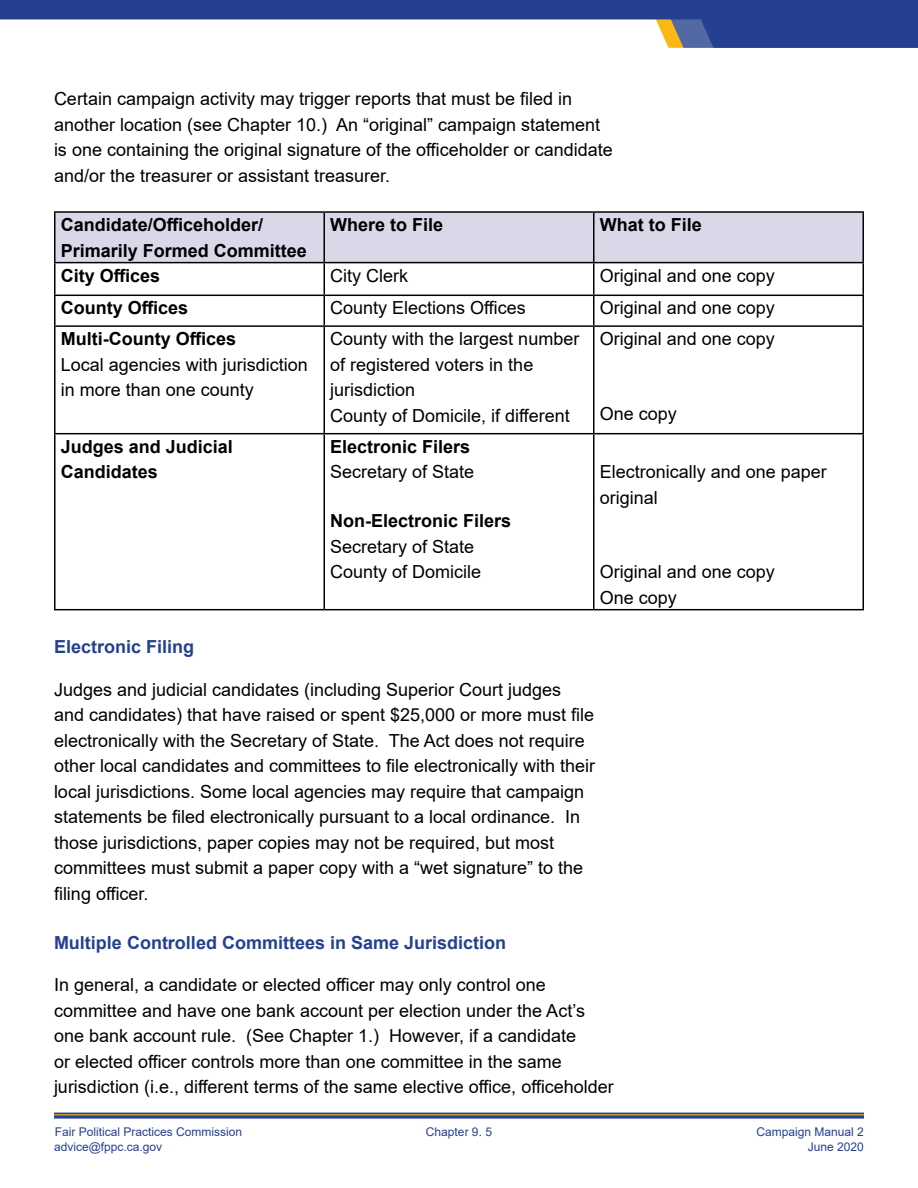
<style>
.page{position:relative;width:918px;height:1188px;background:#fff}
.page>*{position:absolute;margin:0;border:0;box-sizing:border-box;transform-origin:0 0}
.Example___Quick_Tip{font:18px/25.5px "Arial";color:#000}
.Example___Quick_Tip-2{font:700 18px/25.5px "Arial";color:#000}
.Example___Quick_Tip-3{font:700 18px "Arial";color:#25408f}
.t1{font:12px/15px "Arial";color:#25408f}
.s1{font-weight:700}
.s2{font-weight:400}
</style>
<div class="page">
<svg style="left:54px;top:1113px;width:810px;height:6px;background:#47598f"></svg>
<hr style="left:54px;top:1114px;width:810px;height:1px;background:#fab816">
<svg style="left:0;top:0;width:918px;height:48px;fill:#25408f"></svg>
<div style="left:56px;top:213px;width:806px;height:49px;background:#d8d8e9"></div>
<hr style="left:54px;top:211px;width:270px;height:2px;background:#000">
<hr style="left:54px;top:213px;width:2px;height:49px;background:#000">
<hr style="left:324px;top:211px;width:270px;height:2px;background:#000">
<hr style="left:324px;top:213px;width:1px;height:49px;background:#000">
<hr style="left:594px;top:211px;width:270px;height:2px;background:#000">
<hr style="left:593px;top:213px;width:2px;height:49px;background:#000">
<hr style="left:862px;top:213px;width:2px;height:49px;background:#000">
<hr style="left:54px;top:262px;width:270px;height:1px;background:#000">
<hr style="left:54px;top:263px;width:2px;height:32px;background:#000">
<hr style="left:324px;top:262px;width:270px;height:1px;background:#000">
<hr style="left:324px;top:263px;width:1px;height:32px;background:#000">
<hr style="left:594px;top:262px;width:270px;height:1px;background:#000">
<hr style="left:593px;top:263px;width:2px;height:32px;background:#000">
<hr style="left:862px;top:263px;width:2px;height:32px;background:#000">
<hr style="left:54px;top:295px;width:270px;height:1px;background:#000">
<hr style="left:54px;top:296px;width:2px;height:29px;background:#000">
<hr style="left:324px;top:295px;width:270px;height:1px;background:#000">
<svg style="left:324px;top:296px;width:1px;height:29px"></svg>
<hr style="left:594px;top:295px;width:270px;height:1px;background:#000">
<hr style="left:593px;top:296px;width:2px;height:29px;background:#000">
<hr style="left:862px;top:296px;width:2px;height:29px;background:#000">
<hr style="left:54px;top:325px;width:270px;height:2px;background:#000">
<hr style="left:54px;top:327px;width:2px;height:106px;background:#000">
<hr style="left:324px;top:325px;width:270px;height:2px;background:#000">
<hr style="left:324px;top:327px;width:1px;height:106px;background:#000">
<hr style="left:594px;top:325px;width:270px;height:2px;background:#000">
<hr style="left:593px;top:327px;width:2px;height:106px;background:#000">
<hr style="left:862px;top:327px;width:2px;height:106px;background:#000">
<hr style="left:54px;top:433px;width:270px;height:1px;background:#000">
<hr style="left:54px;top:434px;width:2px;height:175px;background:#000">
<hr style="left:324px;top:433px;width:270px;height:1px;background:#000">
<hr style="left:324px;top:434px;width:1px;height:175px;background:#000">
<hr style="left:594px;top:433px;width:270px;height:1px;background:#000">
<hr style="left:593px;top:434px;width:2px;height:175px;background:#000">
<hr style="left:862px;top:434px;width:2px;height:175px;background:#000">
<hr style="left:54px;top:609px;width:270px;height:1px;background:#000">
<hr style="left:324px;top:609px;width:270px;height:1px;background:#000">
<hr style="left:594px;top:609px;width:270px;height:1px;background:#000">
<p class="Example___Quick_Tip" style="left:54px;top:86px;width:560px">Certain campaign activity may trigger reports that must be filed in another location (see Chapter 10.) An “original” campaign statement is one containing the original signature of the officeholder or candidate and/or the treasurer or assistant treasurer.</p>
<p class="Example___Quick_Tip-2" style="left:61px;top:212px;width:248px">Candidate/Officeholder/<br>Primarily Formed Committee</p>
<p class="Example___Quick_Tip-2" style="left:330px;top:212px;width:115px">Where to File</p>
<p class="Example___Quick_Tip-2" style="left:600px;top:212px;width:104px">What to File</p>
<p class="Example___Quick_Tip-2" style="left:61px;top:263px;width:101px">City Offices</p>
<p class="Example___Quick_Tip" style="left:330px;top:263px;width:79px">City Clerk</p>
<p class="Example___Quick_Tip" style="left:600px;top:263px;width:177px">Original and one copy</p>
<p class="Example___Quick_Tip-2" style="left:61px;top:296px;width:129px">County Offices</p>
<p class="Example___Quick_Tip" style="left:330px;top:295px;width:197px">County Elections Offices</p>
<p class="Example___Quick_Tip" style="left:600px;top:295px;width:177px">Original and one copy</p>
<p class="Example___Quick_Tip" style="left:61px;top:326px;width:249px"><span class="s1">Multi-County Offices<br></span>Local agencies with jurisdiction in more than one county</p>
<p class="Example___Quick_Tip" style="left:330px;top:326px;width:251px">County with the largest number of registered voters in the jurisdiction<br>County of Domicile, if different</p>
<p class="Example___Quick_Tip" style="left:600px;top:326px;width:177px">Original and one copy</p>
<p class="Example___Quick_Tip" style="left:600px;top:400px;width:79px">One copy</p>
<p class="Example___Quick_Tip-2" style="left:61px;top:434px;width:174px">Judges and Judicial<br>Candidates</p>
<p class="Example___Quick_Tip-2" style="left:330px;top:434px;width:146px">Electronic Filers<br><span class="s2">Secretary of State</span></p>
<p class="Example___Quick_Tip" style="left:330px;top:508px;width:183px"><span class="s1">Non-Electronic Filers<br></span>Secretary of State<br>County of Domicile</p>
<p class="Example___Quick_Tip" style="left:600px;top:459px;width:229px">Electronically and one paper original</p>
<p class="Example___Quick_Tip" style="left:600px;top:559px;width:177px">Original and one copy<br>One copy</p>
<p class="Example___Quick_Tip-3" style="left:54px;top:634px;width:142px">Electronic Filing</p>
<p class="Example___Quick_Tip" style="left:54px;top:677px;width:543px">Judges and judicial candidates (including Superior Court judges and candidates) that have raised or spent $25,000 or more must file electronically with the Secretary of State. The Act does not require other local candidates and committees to file electronically with their local jurisdictions. Some local agencies may require that campaign statements be filed electronically pursuant to a local ordinance. In those jurisdictions, paper copies may not be required, but most committees must submit a paper copy with a “wet signature” to the filing officer.</p>
<p class="Example___Quick_Tip-3" style="left:54px;top:930px;width:454px">Multiple Controlled Committees in Same Jurisdiction</p>
<p class="Example___Quick_Tip" style="left:54px;top:972px;width:561px">In general, a candidate or elected officer may only control one committee and have one bank account per election under the Act’s one bank account rule. (See Chapter 1.) However, if a candidate<br>or elected officer controls more than one committee in the same jurisdiction (i.e., different terms of the same elective office, officeholder</p>
<p class="t1" style="left:54px;top:1124px;width:190px">Fair Political Practices Commission advice@fppc.ca.gov</p>
<p class="t1" style="left:426px;top:1124px;width:68px">Chapter 9. 5</p>
<p class="t1" style="left:757px;top:1124px;width:109px;text-align:right">Campaign Manual 2<br>June 2020</p>
</div>
